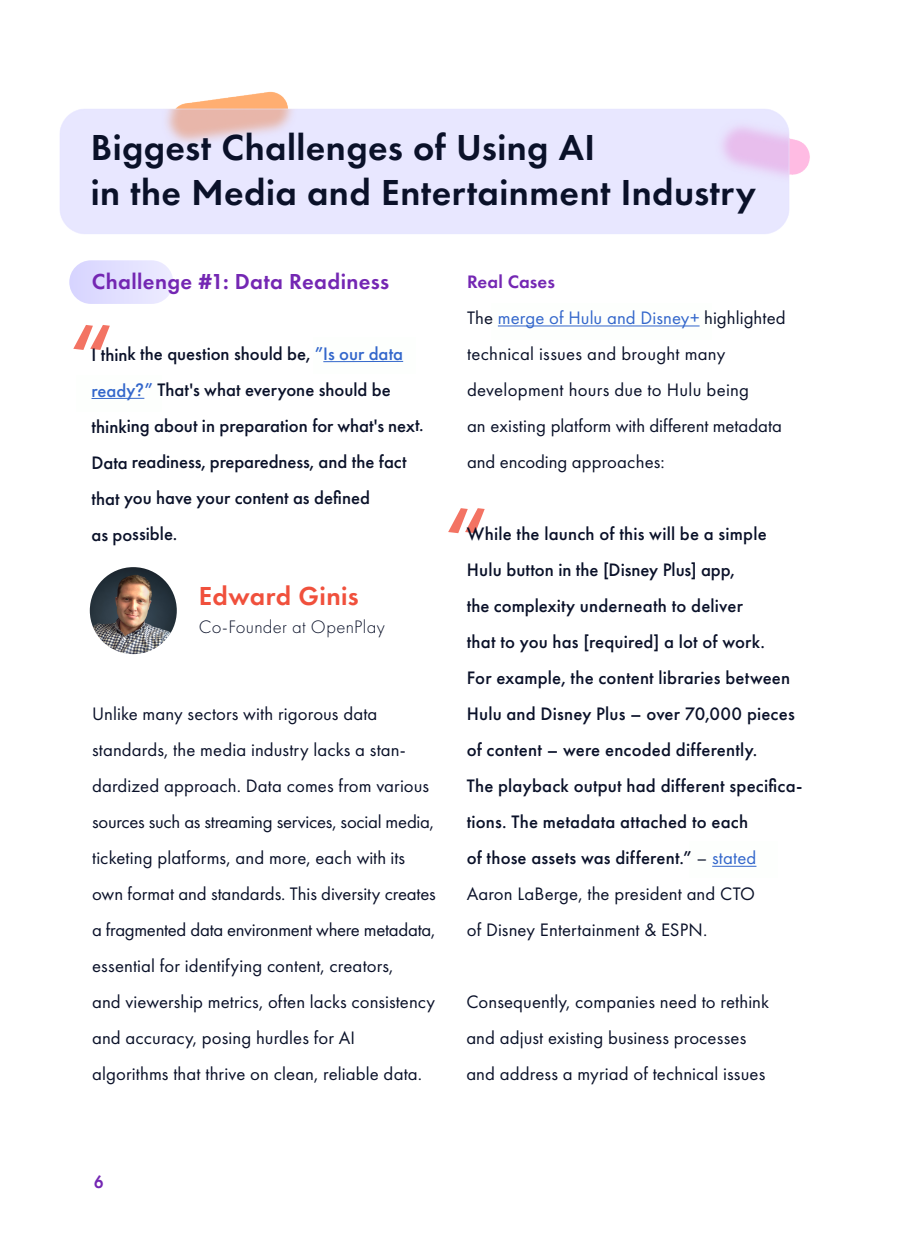
<style>
.page{position:relative;width:900px;height:1260px;background:#fff}
.page>*{position:absolute;margin:0;border:0;box-sizing:border-box;transform-origin:0 0}
.t1{font:600 90px "DA Futura PT";color:#f37363}
.t2{font:600 37.5px/45px "DA Futura PT";letter-spacing:.01em;color:#0a1129}
.t3{font:600 27px "DA Futura PT";letter-spacing:.015em;color:#f0503c}
.t4{font:600 22.5px "DA Futura PT";letter-spacing:.015em;color:#7427b3}
.t5{font:18.75px/36px "DA Futura PT";letter-spacing:.005em;color:#0a1129}
.t6{font:500 18.75px/36px "DA Futura PT";letter-spacing:.005em;color:#0a1129}
.t7{font:300 18.75px "DA Futura PT";letter-spacing:.015em;color:#0a1129}
.t8{font:600 18.75px "DA Futura PT";color:#7427b3;scale:.88 1}
.s1{color:#36c}
.s2{font-weight:600;color:#7427b3}
.s3{font-weight:400}
.s4{font-weight:400;color:#36c}
</style>
<div class="page">
<div style="left:69px;top:260px;width:104px;height:44px;background:#e2e0ff;border-radius:22px"></div>
<img style="left:90px;top:567px;width:87px;height:87px;border-radius:44px">
<h2 class="t2" style="left:91px;top:125px;width:667px">Biggest Challenges of Using AI<br>in the Media and Entertainment Industry</h2>
<p class="t4" style="left:92px;top:267px;width:299px">Challenge #1: Data Readiness</p>
<h1 class="t1" style="left:70px;top:299px;width:46px">“</h1>
<p class="t6" style="left:91px;top:336px;width:334px">I think the question should be, <span class="s1">”Is our data ready?”</span> That's what everyone should be thinking about in preparation for what's next.<br>Data readiness, preparedness, and the fact that you have your content as defined<br>as possible.</p>
<h3 class="t3" style="left:199px;top:579px;width:161px">Edward Ginis</h3>
<p class="t7" style="left:199px;top:616px;width:187px">Co-Founder at OpenPlay</p>
<p class="t5" style="left:92px;top:696px;width:345px">Unlike many sectors with rigorous data standards, the media industry lacks a stan&shy;dardized approach. Data comes from various sources such as streaming services, social media, ticketing platforms, and more, each with its own format and standards. This diversity creates a fragmented data environment where metadata, essential for identifying content, creators,<br>and viewership metrics, often lacks consistency and accuracy, posing hurdles for AI algorithms that thrive on clean, reliable data.</p>
<p class="t5" style="left:467px;top:264px;width:320px"><span class="s2">Real Cases<br></span>The <span class="s1">merge of Hulu and Disney+</span> highlighted technical issues and brought many development hours due to Hulu being<br>an existing platform with different metadata and encoding approaches:</p>
<h1 class="t1" style="left:444px;top:483px;width:46px">“</h1>
<p class="t6" style="left:467px;top:516px;width:337px">While the launch of this will be a simple Hulu button in the [Disney Plus] app,<br>the complexity underneath to deliver<br>that to you has [required] a lot of work.<br>For example, the content libraries between Hulu and Disney Plus – over 70,000 pieces of content – were encoded differently.<br>The playback output had different specifica&shy;tions. The metadata attached to each<br>of those assets was different.” <span class="s3">–</span> <span class="s4">stated </span><span class="s3">Aaron LaBerge, the president and CTO<br>of Disney Entertainment &amp; ESPN.</span></p>
<p class="t5" style="left:466px;top:984px;width:304px">Consequently, companies need to rethink and adjust existing business processes and address a myriad of technical issues</p>
<p class="t8" style="left:94px;top:1170px;width:12px">6</p>
</div>
